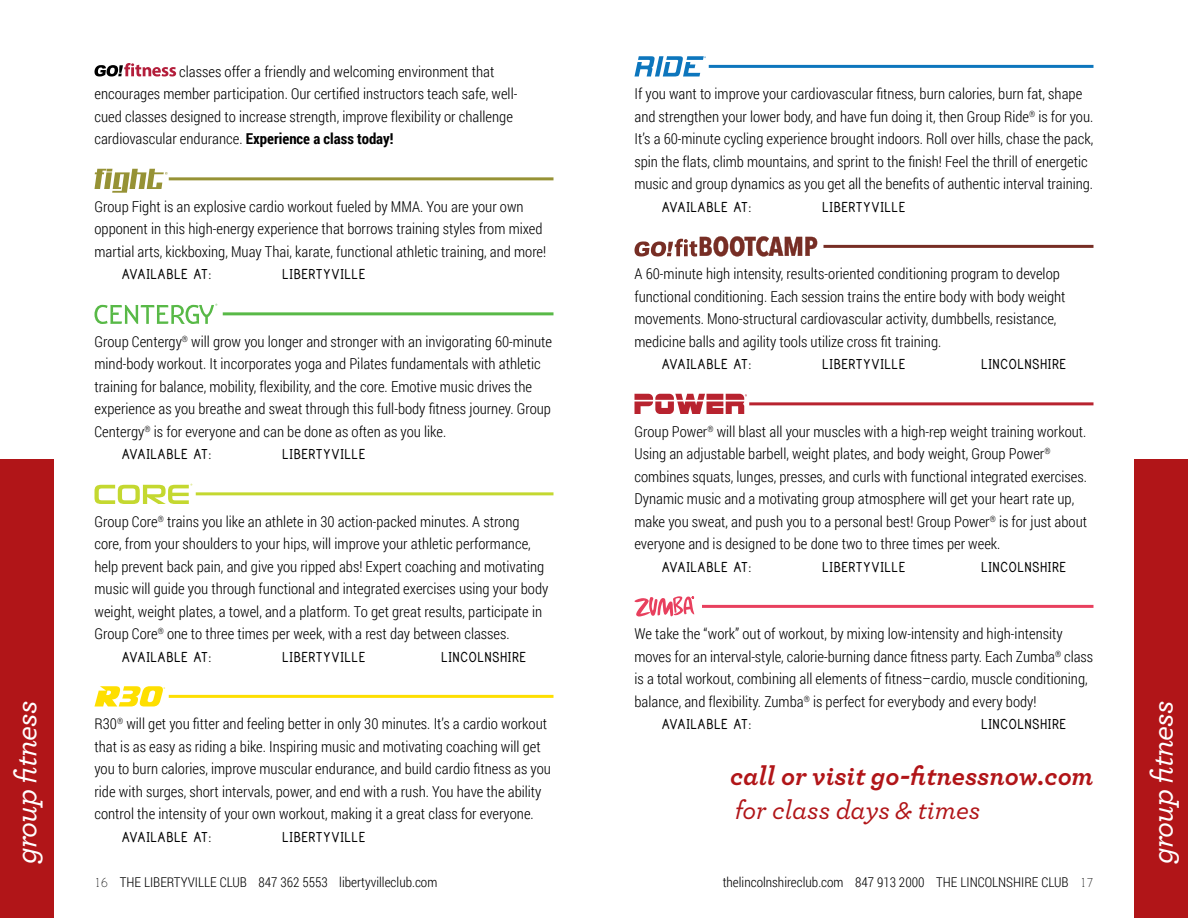
<style>
.page{position:relative;width:1188px;height:918px;background:#fff}
.page>*{position:absolute;margin:0;border:0;box-sizing:border-box;transform-origin:0 0}
.t1{font:italic 500 31.5px "Archer";letter-spacing:-.025em;color:#fff}
.t2{font:italic 700 27px "Archer";color:#b11518}
.t3{font:italic 500 27px "Archer";color:#b11518}
.t4{font:700 16.5px "Print";color:#000}
.t5{font:300 15px/22.5px "Roboto Condensed";color:#000}
.t6{font:300 13.5px "Roboto Condensed";color:#000}
.s1{font-weight:700}
.s2{font-family:"Print Clearly";font-weight:400;font-size:15px}
</style>
<div class="page">
<div style="left:0;top:459px;width:54px;height:459px;background:#b11518"></div>
<svg style="left:94px;top:63px;width:82px;height:13px"></svg>
<svg style="left:95px;top:169px;width:73px;height:24px"></svg>
<hr style="left:169px;top:177px;width:385px;height:3px;background:#969235">
<svg style="left:95px;top:304px;width:122px;height:20px"></svg>
<hr style="left:223px;top:312px;width:331px;height:3px;background:#58b947">
<svg style="left:95px;top:484px;width:97px;height:20px"></svg>
<hr style="left:196px;top:492px;width:358px;height:3px;background:#c4d830">
<svg style="left:95px;top:686px;width:70px;height:20px"></svg>
<hr style="left:169px;top:695px;width:385px;height:3px;background:#fedf00">
<div style="left:1134px;top:459px;width:54px;height:459px;background:#b11518"></div>
<svg style="left:634px;top:56px;width:72px;height:21px"></svg>
<hr style="left:709px;top:65px;width:385px;height:3px;background:#0d76bd">
<svg style="left:634px;top:236px;width:183px;height:21px"></svg>
<hr style="left:824px;top:245px;width:270px;height:3px;background:#772e25">
<svg style="left:634px;top:394px;width:113px;height:20px"></svg>
<hr style="left:749px;top:402px;width:345px;height:3px;background:#b8232f">
<svg style="left:634px;top:596px;width:61px;height:21px"></svg>
<hr style="left:702px;top:605px;width:392px;height:3px;background:#e8405e">
<h1 class="t1" style="left:3px;top:864px;width:164px;rotate:-90deg">group fitness</h1>
<p class="t5" style="left:94px;top:59px;width:424px;text-indent:85px">classes offer a friendly and welcoming environment that encourages member participation. Our certified instructors teach safe, well&shy;cued classes designed to increase strength, improve flexibility or challenge cardiovascular endurance. <span class="s1">Experience a class today!</span></p>
<p class="t5" style="left:94px;top:194px;width:453px">Group Fight is an explosive cardio workout fueled by MMA. You are your own opponent in this high-energy experience that borrows training styles from mixed martial arts, kickboxing, Muay Thai, karate, functional athletic training, and more!</p>
<p class="t4" style="left:122px;top:267px;width:91px">AVAILABLE AT:</p>
<p class="t4" style="left:282px;top:267px;width:85px">LIBERTYVILLE</p>
<p class="t5" style="left:94px;top:329px;width:459px">Group Centergy<sup>®</sup> will grow you longer and stronger with an invigorating 60-minute mind-body workout. It incorporates yoga and Pilates fundamentals with athletic training for balance, mobility, flexibility, and the core. Emotive music drives the experience as you breathe and sweat through this full-body fitness journey. Group Centergy<sup>®</sup> is for everyone and can be done as often as you like.</p>
<p class="t4" style="left:122px;top:447px;width:91px">AVAILABLE AT:</p>
<p class="t4" style="left:282px;top:447px;width:85px">LIBERTYVILLE</p>
<p class="t5" style="left:94px;top:509px;width:455px">Group Core<sup>®</sup> trains you like an athlete in 30 action-packed minutes. A strong core, from your shoulders to your hips, will improve your athletic performance, help prevent back pain, and give you ripped abs! Expert coaching and motivating music will guide you through functional and integrated exercises using your body weight, weight plates, a towel, and a platform. To get great results, participate in Group Core<sup>®</sup> one to three times per week, with a rest day between classes.</p>
<p class="t4" style="left:122px;top:649px;width:91px">AVAILABLE AT:</p>
<p class="t4" style="left:282px;top:649px;width:85px">LIBERTYVILLE</p>
<p class="t4" style="left:441px;top:649px;width:87px">LINCOLNSHIRE</p>
<p class="t5" style="left:94px;top:712px;width:458px">R30<sup>®</sup> will get you fitter and feeling better in only 30 minutes. It’s a cardio workout that is as easy as riding a bike. Inspiring music and motivating coaching will get you to burn calories, improve muscular endurance, and build cardio fitness as you ride with surges, short intervals, power, and end with a rush. You have the ability control the intensity of your own workout, making it a great class for everyone.</p>
<p class="t4" style="left:122px;top:829px;width:91px">AVAILABLE AT:</p>
<p class="t4" style="left:282px;top:829px;width:85px">LIBERTYVILLE</p>
<p class="t6" style="left:94px;top:872px;width:344px"><span class="s2">16</span> THE LIBERTYVILLE CLUB 847 362 5553 libertyvilleclub.com</p>
<p class="t5" style="left:634px;top:82px;width:460px">If you want to improve your cardiovascular fitness, burn calories, burn fat, shape and strengthen your lower body, and have fun doing it, then Group Ride<sup>®</sup> is for you.<br>It’s a 60-minute cycling experience brought indoors. Roll over hills, chase the pack, spin the flats, climb mountains, and sprint to the finish! Feel the thrill of energetic music and group dynamics as you get all the benefits of authentic interval training.</p>
<p class="t4" style="left:661px;top:199px;width:91px">AVAILABLE AT:</p>
<p class="t4" style="left:822px;top:199px;width:85px">LIBERTYVILLE</p>
<p class="t5" style="left:634px;top:262px;width:433px">A 60-minute high intensity, results-oriented conditioning program to develop functional conditioning. Each session trains the entire body with body weight movements. Mono-structural cardiovascular activity, dumbbells, resistance, medicine balls and agility tools utilize cross fit training.</p>
<p class="t4" style="left:662px;top:357px;width:91px">AVAILABLE AT:</p>
<p class="t4" style="left:822px;top:357px;width:85px">LIBERTYVILLE</p>
<p class="t4" style="left:981px;top:357px;width:87px">LINCOLNSHIRE</p>
<p class="t5" style="left:634px;top:419px;width:454px">Group Power<sup>®</sup> will blast all your muscles with a high-rep weight training workout.<br>Using an adjustable barbell, weight plates, and body weight, Group Power<sup>® </sup>combines squats, lunges, presses, and curls with functional integrated exercises.<br>Dynamic music and a motivating group atmosphere will get your heart rate up, make you sweat, and push you to a personal best! Group Power<sup>®</sup> is for just about everyone and is designed to be done two to three times per week.</p>
<p class="t4" style="left:662px;top:559px;width:91px">AVAILABLE AT:</p>
<p class="t4" style="left:822px;top:559px;width:85px">LIBERTYVILLE</p>
<p class="t4" style="left:981px;top:559px;width:87px">LINCOLNSHIRE</p>
<p class="t5" style="left:634px;top:622px;width:460px">We take the “work” out of workout, by mixing low-intensity and high-intensity moves for an interval-style, calorie-burning dance fitness party. Each Zumba<sup>®</sup> class is a total workout, combining all elements of fitness–cardio, muscle conditioning, balance, and flexibility. Zumba<sup>®</sup> is perfect for everybody and every body!</p>
<p class="t4" style="left:662px;top:717px;width:91px">AVAILABLE AT:</p>
<p class="t4" style="left:981px;top:717px;width:87px">LINCOLNSHIRE</p>
<h2 class="t2" style="left:730px;top:755px;width:365px">call or visit go-fitnessnow.com</h2>
<h2 class="t3" style="left:735px;top:790px;width:247px">for class days &amp; times</h2>
<p class="t6" style="left:723px;top:872px;width:372px">thelincolnshireclub.com 847 913 2000 THE LINCOLNSHIRE CLUB <span class="s2">17</span></p>
<h1 class="t1" style="left:1139px;top:864px;width:164px;rotate:-90deg">group fitness</h1>
</div>
